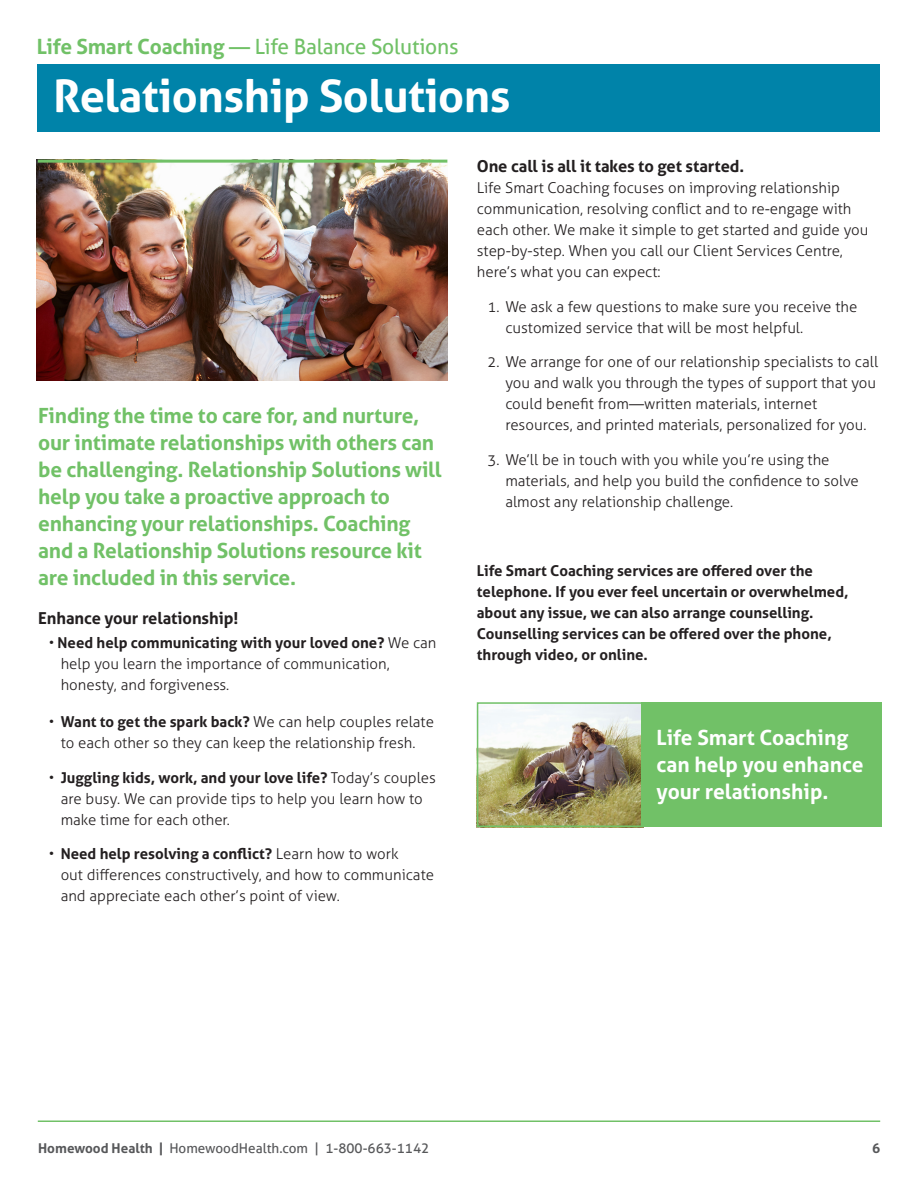
<style>
.page{position:relative;width:918px;height:1188px;background:#fff}
.page>*{position:absolute;margin:0;border:0;box-sizing:border-box;transform-origin:0 0}
.BodyCopy{font:700 45px "Aller";letter-spacing:-.01em;color:#fff}
.BodyCopy-2{font:700 21px/27px "Aller";letter-spacing:-.01em;color:#71c167}
.BodyCopy-3{font:700 21px/27px "Aller";color:#fff}
.Byline{font:21px "Aller";letter-spacing:-.01em;color:#71c167}
.BodyCopy-4{font:700 16.5px "Aller";letter-spacing:-.005em;color:#231f20}
.BodyCopy-5{font:300 15px/21px "Aller";color:#231f20}
.BodyCopy-6{font:700 15px/21px "Aller";color:#242021}
.t1{font:13.5px "Aller";color:#57585a}
.t2{font:700 13.5px "Aller";color:#57585a}
.s1{font-weight:700}
</style>
<div class="page">
<img style="left:37px;top:160px;width:410px;height:220px">
<hr style="left:38px;top:1120px;width:842px;height:2px;background:#71c167">
<div style="left:38px;top:64px;width:842px;height:68px;background:#0083a9"></div>
<hr style="left:38px;top:160px;width:409px;height:3px;background:#71c167">
<img style="left:480px;top:705px;width:160px;height:119px">
<div style="left:477px;top:702px;width:166px;height:125px;border:2px solid #71c167"></div>
<div style="left:642px;top:702px;width:240px;height:125px;background:#71c167"></div>
<p class="Byline" style="left:37px;top:34px;width:423px"><span class="s1">Life Smart Coaching</span> — Life Balance Solutions</p>
<p class="BodyCopy" style="left:53px;top:68px;width:459px">Relationship Solutions</p>
<p class="BodyCopy-2" style="left:38px;top:402px;width:405px">Finding the time to care for, and nurture, our intimate relationships with others can be challenging. Relationship Solutions will help you take a proactive approach to enhancing your relationships. Coaching and a Relationship Solutions resource kit are included in this service.</p>
<p class="BodyCopy-4" style="left:38px;top:608px;width:202px">Enhance your relationship!</p>
<p class="BodyCopy-5" style="left:61px;top:632px;width:377px;text-indent:-12px">• <span class="s1">Need help communicating with your loved one?</span> We can help you learn the importance of communication, honesty, and forgiveness.</p>
<p class="BodyCopy-5" style="left:49px;top:712px;width:387px;text-align:center">• <span class="s1">Want to get the spark back?</span> We can help couples relate to each other so they can keep the relationship fresh.</p>
<p class="BodyCopy-5" style="left:61px;top:767px;width:377px;text-indent:-12px">• <span class="s1">Juggling kids, work, and your love life?</span> Today’s couples are busy. We can provide tips to help you learn how to make time for each other.</p>
<p class="BodyCopy-5" style="left:61px;top:844px;width:375px;text-indent:-12px">• <span class="s1">Need help resolving a conflict?</span> Learn how to work<br>out differences constructively, and how to communicate and appreciate each other’s point of view.</p>
<p class="BodyCopy-4" style="left:477px;top:156px;width:269px">One call is all it takes to get started.</p>
<p class="BodyCopy-5" style="left:477px;top:177px;width:393px">Life Smart Coaching focuses on improving relationship communication, resolving conflict and to re-engage with each other. We make it simple to get started and guide you step-by-step. When you call our Client Services Centre, here’s what you can expect:</p>
<p class="BodyCopy-5" style="left:505px;top:296px;width:353px;text-indent:-18px">1. We ask a few questions to make sure you receive the customized service that will be most helpful.</p>
<p class="BodyCopy-5" style="left:505px;top:351px;width:374px;text-indent:-18px">2. We arrange for one of our relationship specialists to call you and walk you through the types of support that you could benefit from—written materials, internet resources, and printed materials, personalized for you.</p>
<p class="BodyCopy-5" style="left:505px;top:449px;width:355px;text-indent:-18px">3. We’ll be in touch with you while you’re using the materials, and help you build the confidence to solve almost any relationship challenge.</p>
<p class="BodyCopy-6" style="left:477px;top:560px;width:373px">Life Smart Coaching services are offered over the telephone. If you ever feel uncertain or overwhelmed, about any issue, we can also arrange counselling.<br>Counselling services can be offered over the phone, through video, or online.</p>
<p class="BodyCopy-3" style="left:657px;top:724px;width:208px">Life Smart Coaching can help you enhance your relationship.</p>
<p class="t1" style="left:38px;top:1140px;width:392px"><span class="s1">Homewood Health |</span> HomewoodHealth.com | 1-800-663-1142</p>
<p class="t2" style="left:872px;top:1140px;width:10px">6</p>
</div>
